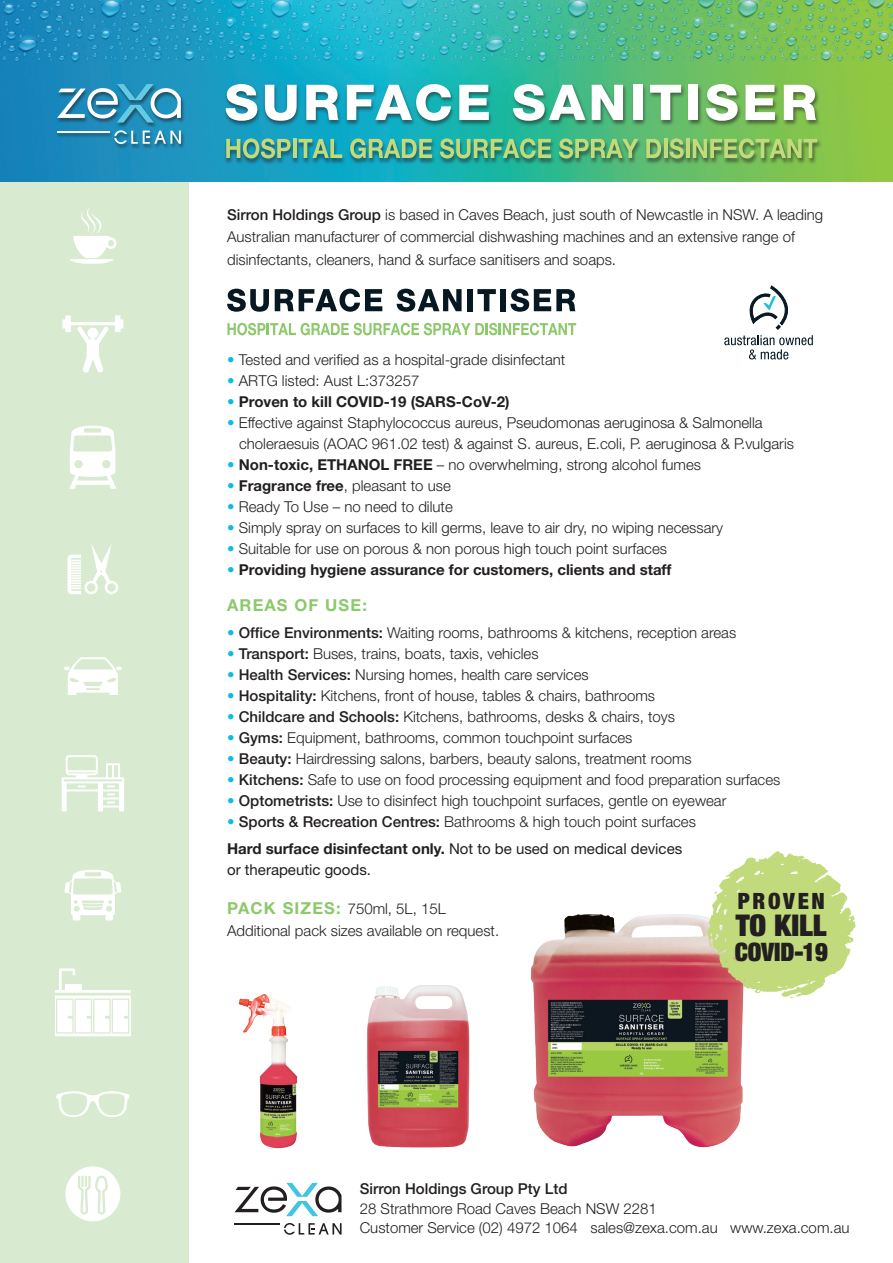
<style>
.page{position:relative;width:893px;height:1263px;background:#fff}
.page>*{position:absolute;margin:0;border:0;box-sizing:border-box;transform-origin:0 0}
.t1{font:900 expanded 30px "Helvetica Neue";color:#231f20}
.t2{font:900 expanded 25.5px "Helvetica Neue";color:#231f20;scale:.96 1}
.t3{font:900 condensed 22.5px "Helvetica Neue";letter-spacing:.12em;color:#231f20}
.t4{font:700 16.5px "Helvetica Neue";letter-spacing:.07em;color:#8cc96b}
.t5{font:300 15px/22.5px "Helvetica Neue";color:#231f20}
.t6{font:700 15px "Helvetica Neue";color:#231f20}
.t7{font:500 15px "Helvetica Neue";color:#231f20}
.t8{font:15px "Helvetica Neue";color:#231f20}
.s1{font-weight:500}
.s2{color:#0dbde1}
.s3{font-weight:300;color:#0dbde1}
.s4{font-weight:700}
.s5{font-weight:400}
.s6{font-weight:700;font-size:16.5px;color:#8cc96b}
</style>
<div class="page">
<div style="left:0;top:182px;width:188px;height:1081px;background:#d8ebd0"></div>
<img style="left:0;top:0;width:893px;height:182px">
<img style="left:530px;top:914px;width:213px;height:234px">
<img style="left:367px;top:985px;width:103px;height:163px">
<img style="left:239px;top:994px;width:59px;height:155px">
<svg style="left:69px;top:208px;width:48px;height:56px"></svg>
<svg style="left:62px;top:315px;width:61px;height:58px"></svg>
<svg style="left:68px;top:544px;width:50px;height:50px"></svg>
<svg style="left:64px;top:870px;width:57px;height:50px"></svg>
<svg style="left:69px;top:426px;width:48px;height:63px"></svg>
<svg style="left:64px;top:657px;width:58px;height:38px"></svg>
<svg style="left:62px;top:755px;width:62px;height:56px"></svg>
<svg style="left:55px;top:968px;width:76px;height:68px"></svg>
<svg style="left:65px;top:1166px;width:55px;height:55px"></svg>
<svg style="left:56px;top:1091px;width:73px;height:26px"></svg>
<svg style="left:234px;top:1183px;width:107px;height:33px"></svg>
<hr style="left:234px;top:1223px;width:46px;height:2px;background:#231f20">
<svg style="left:284px;top:1223px;width:58px;height:12px"></svg>
<svg style="left:706px;top:851px;width:150px;height:148px"></svg>
<svg style="left:227px;top:289px;width:42px;height:23px"></svg>
<svg style="left:275px;top:289px;width:107px;height:23px"></svg>
<svg style="left:397px;top:289px;width:65px;height:23px"></svg>
<div style="left:467px;top:289px;width:6px;height:22px;background:#071822"></div>
<svg style="left:477px;top:289px;width:19px;height:22px"></svg>
<div style="left:500px;top:289px;width:6px;height:22px;background:#071822"></div>
<svg style="left:510px;top:289px;width:65px;height:23px"></svg>
<svg style="left:227px;top:323px;width:349px;height:12px"></svg>
<div style="left:55px;top:84px;width:130px;height:66px;background:#231f20;opacity:.58"></div>
<svg style="left:57px;top:84px;width:124px;height:39px"></svg>
<hr style="left:57px;top:131px;width:52px;height:1px;background:#fff">
<svg style="left:114px;top:130px;width:67px;height:14px"></svg>
<div style="left:223px;top:84px;width:599px;height:81px;background:#231f20;opacity:.58"></div>
<svg style="left:226px;top:84px;width:31px;height:37px"></svg>
<svg style="left:265px;top:85px;width:32px;height:36px"></svg>
<svg style="left:306px;top:85px;width:33px;height:35px"></svg>
<svg style="left:347px;top:84px;width:104px;height:37px"></svg>
<svg style="left:459px;top:85px;width:30px;height:35px"></svg>
<svg style="left:513px;top:84px;width:73px;height:37px"></svg>
<svg style="left:592px;top:85px;width:31px;height:35px"></svg>
<div style="left:633px;top:85px;width:9px;height:35px;background:#fff"></div>
<svg style="left:650px;top:85px;width:31px;height:35px"></svg>
<div style="left:689px;top:85px;width:9px;height:35px;background:#fff"></div>
<svg style="left:706px;top:84px;width:32px;height:37px"></svg>
<svg style="left:745px;top:85px;width:30px;height:35px"></svg>
<svg style="left:784px;top:85px;width:32px;height:35px"></svg>
<svg style="left:226px;top:138px;width:65px;height:20px"></svg>
<hr style="left:293px;top:139px;width:4px;height:19px;background:#c1db7c">
<svg style="left:299px;top:139px;width:43px;height:19px"></svg>
<svg style="left:350px;top:138px;width:82px;height:20px"></svg>
<svg style="left:440px;top:138px;width:111px;height:20px"></svg>
<svg style="left:559px;top:138px;width:79px;height:20px"></svg>
<svg style="left:646px;top:139px;width:15px;height:19px"></svg>
<hr style="left:664px;top:139px;width:3px;height:19px;background:#c1db7c">
<svg style="left:670px;top:138px;width:14px;height:20px"></svg>
<hr style="left:686px;top:139px;width:4px;height:19px;background:#c1db7c">
<svg style="left:693px;top:138px;width:124px;height:20px"></svg>
<svg style="left:724px;top:285px;width:89px;height:74px"></svg>
<p class="t5" style="left:227px;top:203px;width:597px"><span class="s1">Sirron Holdings Group</span> is based in Caves Beach, just south of Newcastle in NSW. A leading<br>Australian manufacturer of commercial dishwashing machines and an extensive range of disinfectants, cleaners, hand &amp; surface sanitisers and soaps.</p>
<p class="t5" style="left:227px;top:348px;width:340px"><span class="s2">•</span> Tested and verified as a hospital-grade disinfectant</p>
<p class="t5" style="left:227px;top:369px;width:194px"><span class="s2">•</span> ARTG listed: Aust L:373257</p>
<p class="t6" style="left:227px;top:393px;width:284px"><span class="s3">•</span> Proven to kill COVID-19 (SARS-CoV-2)</p>
<p class="t5" style="left:239px;top:412px;width:556px;line-height:21px;text-indent:-12px"><span class="s2">•</span> Effective against Staphylococcus aureus, Pseudomonas aeruginosa &amp; Salmonella choleraesuis (AOAC 961.02 test) &amp; against S. aureus, E.coli, P. aeruginosa &amp; P.vulgaris</p>
<p class="t5" style="left:227px;top:453px;width:475px"><span class="s2">•</span> <span class="s4">Non-toxic, ETHANOL FREE</span> – no overwhelming, strong alcohol fumes</p>
<p class="t5" style="left:227px;top:474px;width:225px"><span class="s2">•</span> <span class="s4">Fragrance free</span>, pleasant to use</p>
<p class="t5" style="left:227px;top:495px;width:227px"><span class="s2">•</span> Ready To Use – no need to dilute</p>
<p class="t5" style="left:227px;top:516px;width:497px"><span class="s2">•</span> Simply spray on surfaces to kill germs, leave to air dry, no wiping necessary</p>
<p class="t5" style="left:227px;top:537px;width:441px"><span class="s2">•</span> Suitable for use on porous &amp; non porous high touch point surfaces</p>
<p class="t6" style="left:227px;top:561px;width:446px"><span class="s3">•</span> Providing hygiene assurance for customers, clients and staff</p>
<p class="t4" style="left:227px;top:595px;width:141px">AREAS OF USE:</p>
<p class="t5" style="left:227px;top:621px;width:511px"><span class="s2">•</span> <span class="s1">Office Environments:</span> Waiting rooms, bathrooms &amp; kitchens, reception areas</p>
<p class="t5" style="left:227px;top:642px;width:313px"><span class="s2">•</span> <span class="s1">Transport:</span> Buses, trains, boats, taxis, vehicles</p>
<p class="t5" style="left:227px;top:663px;width:363px"><span class="s2">•</span> <span class="s1">Health Services:</span> Nursing homes, health care services</p>
<p class="t5" style="left:227px;top:684px;width:429px"><span class="s2">•</span> <span class="s1">Hospitality:</span> Kitchens, front of house, tables &amp; chairs, bathrooms</p>
<p class="t5" style="left:227px;top:705px;width:449px"><span class="s2">•</span> <span class="s1">Childcare and Schools:</span> Kitchens, bathrooms, desks &amp; chairs, toys</p>
<p class="t5" style="left:227px;top:726px;width:407px"><span class="s2">•</span> <span class="s1">Gyms:</span> Equipment, bathrooms, common touchpoint surfaces</p>
<p class="t5" style="left:227px;top:747px;width:466px"><span class="s2">•</span> <span class="s1">Beauty:</span> Hairdressing salons, barbers, beauty salons, treatment rooms</p>
<p class="t5" style="left:227px;top:768px;width:555px"><span class="s2">•</span> <span class="s1">Kitchens:</span> Safe to use on food processing equipment and food preparation surfaces</p>
<p class="t5" style="left:227px;top:789px;width:501px"><span class="s2">•</span> <span class="s1">Optometrists:</span> Use to disinfect high touchpoint surfaces, gentle on eyewear</p>
<p class="t5" style="left:227px;top:808px;width:470px;line-height:27px"><span class="s2">•</span> <span class="s1">Sports &amp; Recreation Centres:</span> Bathrooms &amp; high touch point surfaces<br><span class="s4">Hard surface disinfectant only.</span> <span class="s5">Not to be used on medical devices</span></p>
<p class="t8" style="left:227px;top:861px;width:145px">or therapeutic goods.</p>
<p class="t5" style="left:227px;top:897px;width:274px"><span class="s6">PACK SIZES:</span> 750ml, 5L, 15L<br>Additional pack sizes available on request.</p>
<h3 class="t3" style="left:738px;top:887px;width:89px">PROVEN</h3>
<h1 class="t1" style="left:736px;top:906px;width:93px">TO KILL</h1>
<h2 class="t2" style="left:735px;top:936px;width:99px">COVID-19</h2>
<p class="t7" style="left:360px;top:1180px;width:209px">Sirron Holdings Group Pty Ltd</p>
<p class="t5" style="left:360px;top:1198px;width:491px;line-height:19.5px">28 Strathmore Road Caves Beach NSW 2281<br>Customer Service (02) 4972 1064 sales@zexa.com.au www.zexa.com.au</p>
</div>
